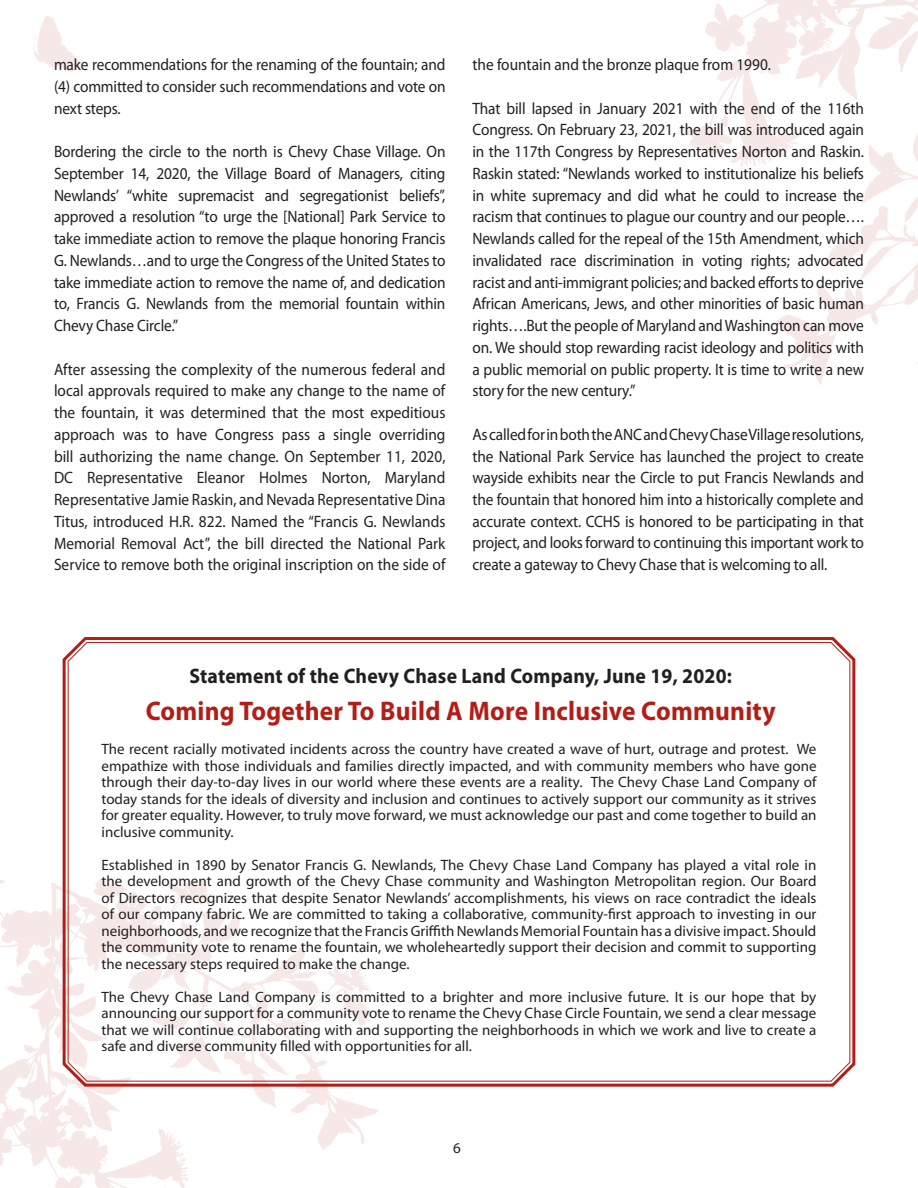
<style>
.page{position:relative;width:918px;height:1188px;background:#fff}
.page>*{position:absolute;margin:0;border:0;box-sizing:border-box;transform-origin:0 0}
.Normal__Web{font:700 27px "Myriad Pro";letter-spacing:.01em;color:#b41d15;scale:.94 1}
.Normal__Web-2{font:700 21px "Myriad Pro";letter-spacing:.01em;color:#231f20;scale:.94 1}
.t1{font:16.5px/21.8px "Myriad Pro";letter-spacing:-.01em;color:#231f20;text-align:justify;scale:.93 1}
.Normal__Web-3{font:15px/16.5px "Myriad Pro";color:#231f20;text-align:justify}
</style>
<div class="page">
<svg style="left:776px;top:167px;width:142px;height:218px"></svg>
<svg style="left:684px;top:0;width:234px;height:167px"></svg>
<svg style="left:254px;top:1089px;width:125px;height:61px"></svg>
<svg style="left:0;top:880px;width:188px;height:308px"></svg>
<svg style="left:33px;top:16px;width:56px;height:56px"></svg>
<svg style="left:60px;top:637px;width:796px;height:452px"></svg>
<p class="t1" style="left:54px;top:53px;width:423px">make recommendations for the renaming of the fountain; and (4) committed to consider such recommendations and vote on next steps.</p>
<p class="t1" style="left:54px;top:140px;width:423px">Bordering the circle to the north is Chevy Chase Village. On September 14, 2020, the Village Board of Managers, citing Newlands’ “white supremacist and segregationist beliefs”, approved a resolution “to urge the [National] Park Service to take immediate action to remove the plaque honoring Francis G. Newlands…and to urge the Congress of the United States to take immediate action to remove the name of, and dedication to, Francis G. Newlands from the memorial fountain within Chevy Chase Circle.”</p>
<p class="t1" style="left:54px;top:358px;width:423px">After assessing the complexity of the numerous federal and local approvals required to make any change to the name of the fountain, it was determined that the most expeditious approach was to have Congress pass a single overriding bill authorizing the name change. On September 11, 2020, DC Representative Eleanor Holmes Norton, Maryland Representative Jamie Raskin, and Nevada Representative Dina Titus, introduced H.R. 822. Named the “Francis G. Newlands Memorial Removal Act”, the bill directed the National Park Service to remove both the original inscription on the side of</p>
<p class="t1" style="left:473px;top:53px;width:323px">the fountain and the bronze plaque from 1990.</p>
<p class="t1" style="left:473px;top:97px;width:422px">That bill lapsed in January 2021 with the end of the 116th Congress. On February 23, 2021, the bill was introduced again in the 117th Congress by Representatives Norton and Raskin.<br>Raskin stated: “Newlands worked to institutionalize his beliefs in white supremacy and did what he could to increase the racism that continues to plague our country and our people….<br>Newlands called for the repeal of the 15th Amendment, which invalidated race discrimination in voting rights; advocated racist and anti-immigrant policies; and backed efforts to deprive African Americans, Jews, and other minorities of basic human rights….But the people of Maryland and Washington can move on. We should stop rewarding racist ideology and politics with a public memorial on public property. It is time to write a new story for the new century.”</p>
<p class="t1" style="left:473px;top:423px;width:423px">As called for in both the ANC and Chevy Chase Village resolutions, the National Park Service has launched the project to create wayside exhibits near the Circle to put Francis Newlands and the fountain that honored him into a historically complete and accurate context. CCHS is honored to be participating in that project, and looks forward to continuing this important work to create a gateway to Chevy Chase that is welcoming to all.</p>
<p class="Normal__Web-2" style="left:189px;top:662px;width:579px">Statement of the Chevy Chase Land Company, June 19, 2020:</p>
<p class="Normal__Web" style="left:146px;top:693px;width:672px">Coming Together To Build A More Inclusive Community</p>
<p class="Normal__Web-3" style="left:102px;top:741px;width:717px">The recent racially motivated incidents across the country have created a wave of hurt, outrage and protest. We empathize with those individuals and families directly impacted, and with community members who have gone through their day-to-day lives in our world where these events are a reality. The Chevy Chase Land Company of today stands for the ideals of diversity and inclusion and continues to actively support our community as it strives for greater equality. However, to truly move forward, we must acknowledge our past and come together to build an inclusive community.</p>
<p class="Normal__Web-3" style="left:102px;top:856px;width:717px">Established in 1890 by Senator Francis G. Newlands, The Chevy Chase Land Company has played a vital role in the development and growth of the Chevy Chase community and Washington Metropolitan region. Our Board of Directors recognizes that despite Senator Newlands’ accomplishments, his views on race contradict the ideals of our company fabric. We are committed to taking a collaborative, community-first approach to investing in our neighborhoods, and we recognize that the Francis Griffith Newlands Memorial Fountain has a divisive impact. Should the community vote to rename the fountain, we wholeheartedly support their decision and commit to supporting the necessary steps required to make the change.</p>
<p class="Normal__Web-3" style="left:102px;top:988px;width:716px">The Chevy Chase Land Company is committed to a brighter and more inclusive future. It is our hope that by announcing our support for a community vote to rename the Chevy Chase Circle Fountain, we send a clear message that we will continue collaborating with and supporting the neighborhoods in which we work and live to create a safe and diverse community filled with opportunities for all.</p>
<p class="Normal__Web-3" style="left:453px;top:1140px;width:9px">6</p>
</div>
